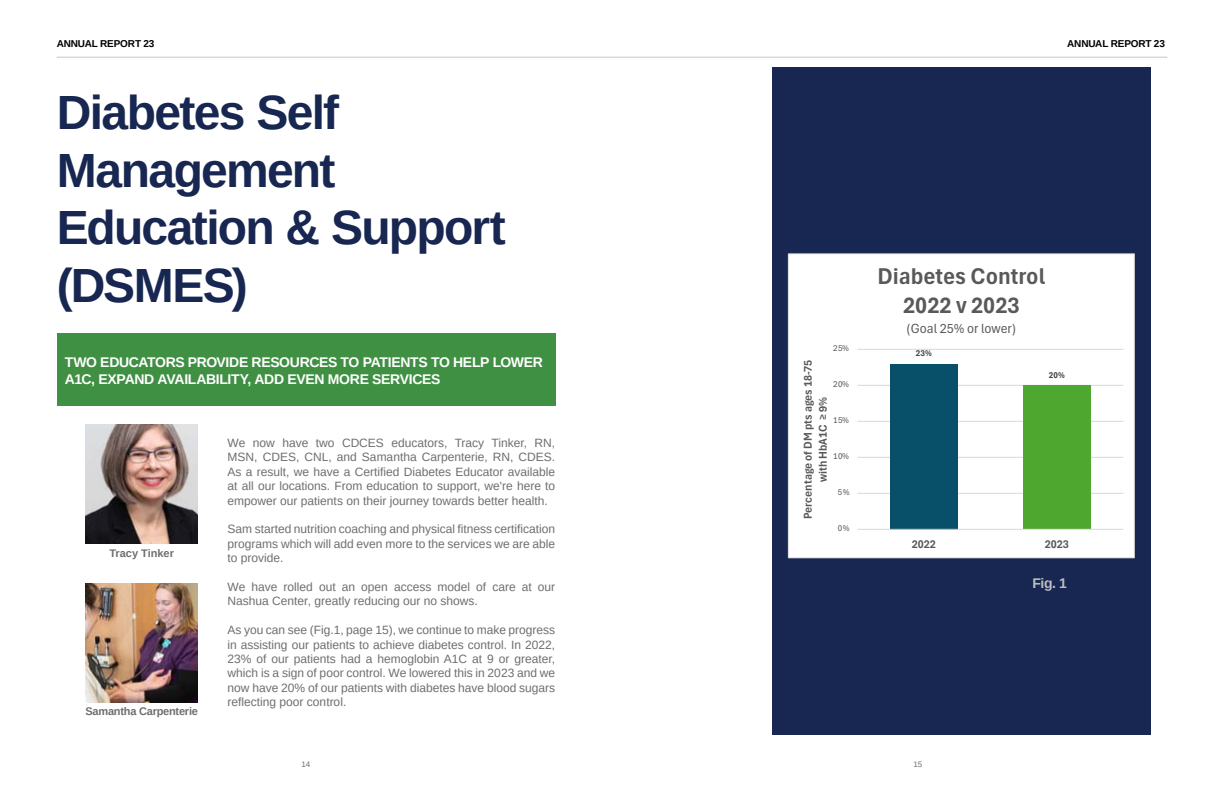
<style>
.page{position:relative;width:1224px;height:792px;background:#fff}
.page>*{position:absolute;margin:0;border:0;box-sizing:border-box;transform-origin:0 0}
.t1{font:700 48px/57.6px "Arimo";letter-spacing:-.035em;color:#182751}
.t2{font:700 condensed 24px/29px "Aptos";color:#595959;text-align:center}
.t3{font:700 14px/16.8px "Arimo";letter-spacing:-.025em;color:#fff}
.t4{font:condensed 14px "Aptos";color:#595959}
.t5{font:700 14px "Arimo";color:#bcbec0}
.t6{font:12px/14.4px "Arimo";color:#6d6e71;text-align:justify}
.t7{font:700 condensed 12px/15px "Aptos";color:#595959;text-align:center}
.t8{font:700 11px "Arimo";letter-spacing:-.02em;color:#6d6e71}
.t9{font:700 11px "Arimo";color:#6d6e71}
.t10{font:700 10px "Arimo";letter-spacing:-.015em;color:#000}
.t11{font:condensed 9px "Aptos";letter-spacing:.05em;color:#595959}
.t12{font:700 condensed 9px "Aptos";color:#404040}
.t13{font:8px "Arimo";color:#6d6e71}
</style>
<div class="page">
<div style="left:772px;top:67px;width:379px;height:667px;background:#182751"></div>
<div style="left:788px;top:254px;width:346px;height:304px;background:#fff"></div>
<hr style="left:857px;top:493px;width:266px;height:1px;background:#d9d9d9">
<hr style="left:857px;top:457px;width:266px;height:1px;background:#d9d9d9">
<hr style="left:857px;top:421px;width:266px;height:1px;background:#d9d9d9">
<hr style="left:857px;top:385px;width:266px;height:1px;background:#d9d9d9">
<hr style="left:857px;top:349px;width:266px;height:1px;background:#d9d9d9">
<div style="left:1023px;top:386px;width:68px;height:143px;background:#4ea72e"></div>
<div style="left:890px;top:364px;width:68px;height:165px;background:#084f6a"></div>
<hr style="left:857px;top:529px;width:266px;height:1px;background:#d9d9d9">
<div style="left:788px;top:253px;width:347px;height:305px;border:1px solid #d9d9d9"></div>
<img style="left:85px;top:425px;width:113px;height:119px">
<div style="left:57px;top:334px;width:498px;height:72px;background:#3f9043"></div>
<img style="left:85px;top:583px;width:113px;height:119px">
<hr style="left:57px;top:57px;width:1110px;height:1px;background:#c7c8ca">
<p class="t10" style="left:57px;top:36px;width:99px">ANNUAL REPORT 23</p>
<h1 class="t1" style="left:57px;top:85px;width:451px">Diabetes Self<br>Management<br>Education &amp; Support (DSMES)</h1>
<p class="t3" style="left:65px;top:354px;width:480px">TWO EDUCATORS PROVIDE RESOURCES TO PATIENTS TO HELP LOWER<br>A1C, EXPAND AVAILABILITY, ADD EVEN MORE SERVICES</p>
<p class="t9" style="left:109px;top:546px;width:66px">Tracy Tinker</p>
<p class="t8" style="left:85px;top:704px;width:114px">Samantha Carpenterie</p>
<p class="t6" style="left:228px;top:436px;width:329px">We now have two CDCES educators, Tracy Tinker, RN, MSN, CDES, CNL, and Samantha Carpenterie, RN, CDES.<br>As a result, we have a Certified Diabetes Educator available at all our locations. From education to support, we're here to empower our patients on their journey towards better health.</p>
<p class="t6" style="left:228px;top:522px;width:329px">Sam started nutrition coaching and physical fitness certification programs which will add even more to the services we are able to provide.</p>
<p class="t6" style="left:228px;top:580px;width:329px">We have rolled out an open access model of care at our<br>Nashua Center, greatly reducing our no shows.</p>
<p class="t6" style="left:228px;top:623px;width:329px">As you can see (Fig.1, page 15), we continue to make progress in assisting our patients to achieve diabetes control. In 2022, 23% of our patients had a hemoglobin A1C at 9 or greater, which is a sign of poor control. We lowered this in 2023 and we now have 20% of our patients with diabetes have blood sugars reflecting poor control.</p>
<p class="t10" style="left:1067px;top:36px;width:99px">ANNUAL REPORT 23</p>
<p class="t11" style="left:833px;top:342px;width:17px">25%</p>
<p class="t7" style="left:800px;top:519px;width:161px;rotate:-90deg">Percentage of DM pts ages 18-75 with HbA1C ≥ 9%</p>
<p class="t11" style="left:833px;top:378px;width:17px">20%</p>
<p class="t11" style="left:833px;top:414px;width:17px">15%</p>
<p class="t11" style="left:833px;top:450px;width:17px">10%</p>
<p class="t11" style="left:838px;top:486px;width:13px">5%</p>
<p class="t11" style="left:838px;top:522px;width:13px">0%</p>
<h2 class="t2" style="left:877px;top:261px;width:169px">Diabetes Control<br>2022 v 2023</h2>
<p class="t4" style="left:907px;top:319px;width:111px">(Goal 25% or lower)</p>
<p class="t12" style="left:916px;top:347px;width:17px">23%</p>
<p class="t12" style="left:1049px;top:369px;width:17px">20%</p>
<p class="t7" style="left:912px;top:536px;width:26px">2022</p>
<p class="t7" style="left:1045px;top:536px;width:26px">2023</p>
<p class="t5" style="left:1032px;top:574px;width:36px">Fig. 1</p>
<p class="t13" style="left:302px;top:759px;width:10px">14</p>
<p class="t13" style="left:914px;top:759px;width:10px">15</p>
</div>
